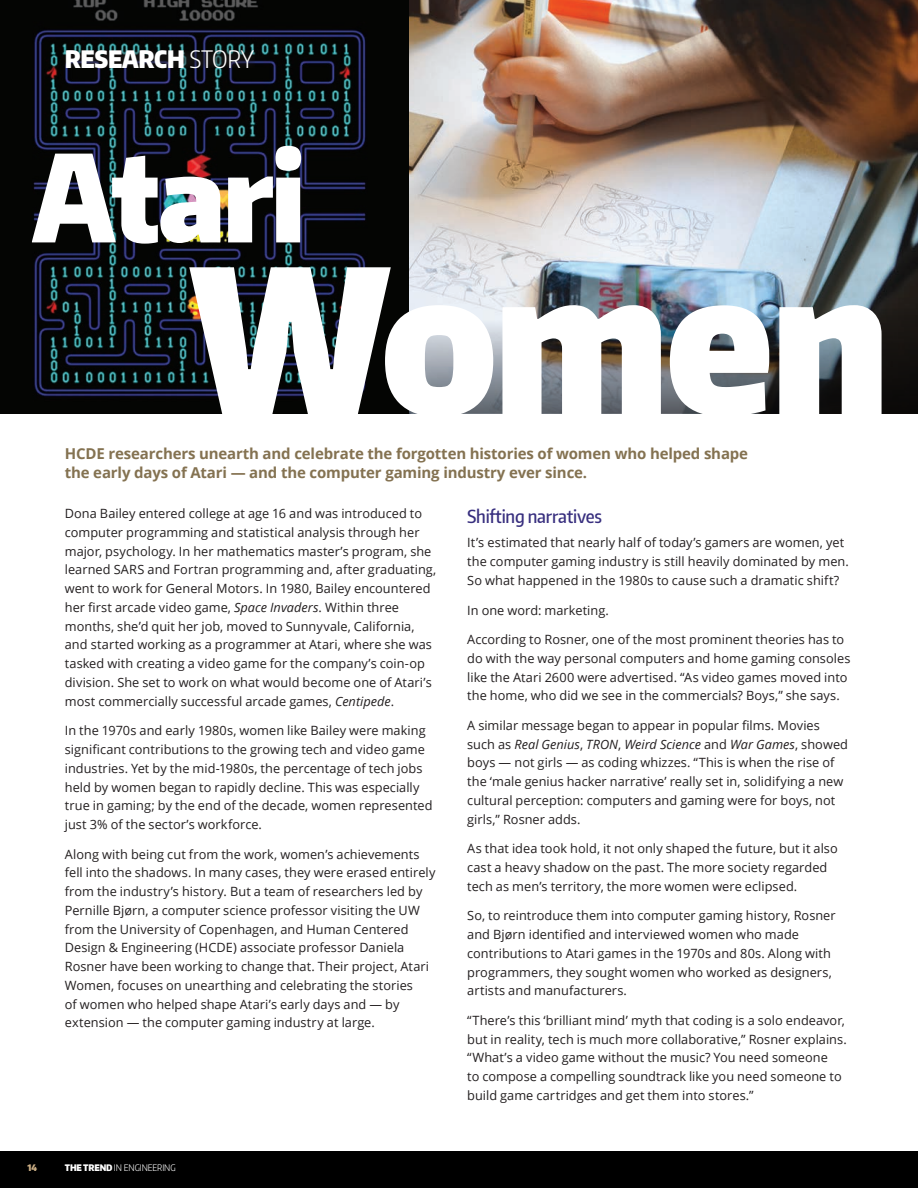
<style>
.page{position:relative;width:918px;height:1188px;background:#fff}
.page>*{position:absolute;margin:0;border:0;box-sizing:border-box;transform-origin:0 0}
.subhead_1{font:900 120px "Encode Sans Condensed";letter-spacing:-.025em;color:#fff}
.t1{font:900 24px "Encode Sans Condensed";letter-spacing:-.01em;color:#fff}
.Subhead_2{font:500 18px "Encode Sans Condensed";letter-spacing:-.015em;color:#372e7e}
.Paragraph_Style_1{font:700 15px/19.5px "Open Sans";letter-spacing:-.01em;color:#847251}
.t2{font:12.75px/18.8px "Open Sans";letter-spacing:.005em;color:#231f20}
.t3{font:300 9px "Encode Sans Condensed";letter-spacing:-.01em;color:#fff}
.t4{font:900 9px "Encode Sans Condensed";color:#cdb086}
.s1{font-weight:300}
.s2{font-style:italic}
.s3{font-weight:900}
</style>
<div class="page">
<div style="left:0;top:1151px;width:918px;height:37px;background:#000"></div>
<img style="left:408px;top:0;width:510px;height:306px">
<svg style="left:882px;top:306px;width:36px;height:108px"></svg>
<img style="left:0;top:0;width:408px;height:414px">
<svg style="left:65px;top:50px;width:190px;height:18px;fill:#111010"></svg>
<img style="left:189px;top:267px;width:693px;height:147px">
<p class="t1" style="left:65px;top:43px;width:191px">RESEARCH <span class="s1">STORY</span></p>
<p class="subhead_1" style="left:32px;top:119px;width:275px">Atari</p>
<p class="Paragraph_Style_1" style="left:65px;top:443px;width:685px">HCDE researchers unearth and celebrate the forgotten histories of women who helped shape the early days of Atari — and the computer gaming industry ever since.</p>
<p class="t2" style="left:65px;top:504px;width:373px">Dona Bailey entered college at age 16 and was introduced to computer programming and statistical analysis through her major, psychology. In her mathematics master’s program, she learned SARS and Fortran programming and, after graduating, went to work for General Motors. In 1980, Bailey encountered her first arcade video game, <span class="s2">Space Invaders</span>. Within three months, she’d quit her job, moved to Sunnyvale, California, and started working as a programmer at Atari, where she was tasked with creating a video game for the company’s coin-op division. She set to work on what would become one of Atari’s most commercially successful arcade games, <span class="s2">Centipede</span>.</p>
<p class="t2" style="left:65px;top:721px;width:369px">In the 1970s and early 1980s, women like Bailey were making significant contributions to the growing tech and video game industries. Yet by the mid-1980s, the percentage of tech jobs held by women began to rapidly decline. This was especially true in gaming; by the end of the decade, women represented just 3% of the sector’s workforce.</p>
<p class="t2" style="left:65px;top:844px;width:372px">Along with being cut from the work, women’s achievements fell into the shadows. In many cases, they were erased entirely from the industry’s history. But a team of researchers led by Pernille Bjørn, a computer science professor visiting the UW from the University of Copenhagen, and Human Centered Design &amp; Engineering (HCDE) associate professor Daniela Rosner have been working to change that. Their project, Atari Women, focuses on unearthing and celebrating the stories<br>of women who helped shape Atari’s early days and — by extension — the computer gaming industry at large.</p>
<p class="t4" style="left:27px;top:1162px;width:11px">14</p>
<p class="t3" style="left:65px;top:1162px;width:112px"><span class="s3">THE TREND</span> IN ENGINEERING</p>
<p class="Subhead_2" style="left:467px;top:505px;width:136px">Shifting narratives</p>
<p class="t2" style="left:467px;top:533px;width:383px">It’s estimated that nearly half of today’s gamers are women, yet the computer gaming industry is still heavily dominated by men.<br>So what happened in the 1980s to cause such a dramatic shift?</p>
<p class="t2" style="left:467px;top:600px;width:143px">In one word: marketing.</p>
<p class="t2" style="left:467px;top:630px;width:385px">According to Rosner, one of the most prominent theories has to do with the way personal computers and home gaming consoles like the Atari 2600 were advertised. “As video games moved into the home, who did we see in the commercials? Boys,” she says.</p>
<p class="t2" style="left:467px;top:716px;width:382px">A similar message began to appear in popular films. Movies such as <span class="s2">Real Genius</span>, <span class="s2">TRON</span>, <span class="s2">Weird Science</span> and <span class="s2">War Games</span>, showed boys — not girls — as coding whizzes. “This is when the rise of the ‘male genius hacker narrative’ really set in, solidifying a new cultural perception: computers and gaming were for boys, not girls,” Rosner adds.</p>
<p class="t2" style="left:467px;top:839px;width:372px">As that idea took hold, it not only shaped the future, but it also cast a heavy shadow on the past. The more society regarded tech as men’s territory, the more women were eclipsed.</p>
<p class="t2" style="left:467px;top:906px;width:370px">So, to reintroduce them into computer gaming history, Rosner and Bjørn identified and interviewed women who made contributions to Atari games in the 1970s and 80s. Along with programmers, they sought women who worked as designers, artists and manufacturers.</p>
<p class="t2" style="left:467px;top:1011px;width:381px">“There’s this ‘brilliant mind’ myth that coding is a solo endeavor, but in reality, tech is much more collaborative,” Rosner explains. “What’s a video game without the music? You need someone<br>to compose a compelling soundtrack like you need someone to build game cartridges and get them into stores.”</p>
</div>
